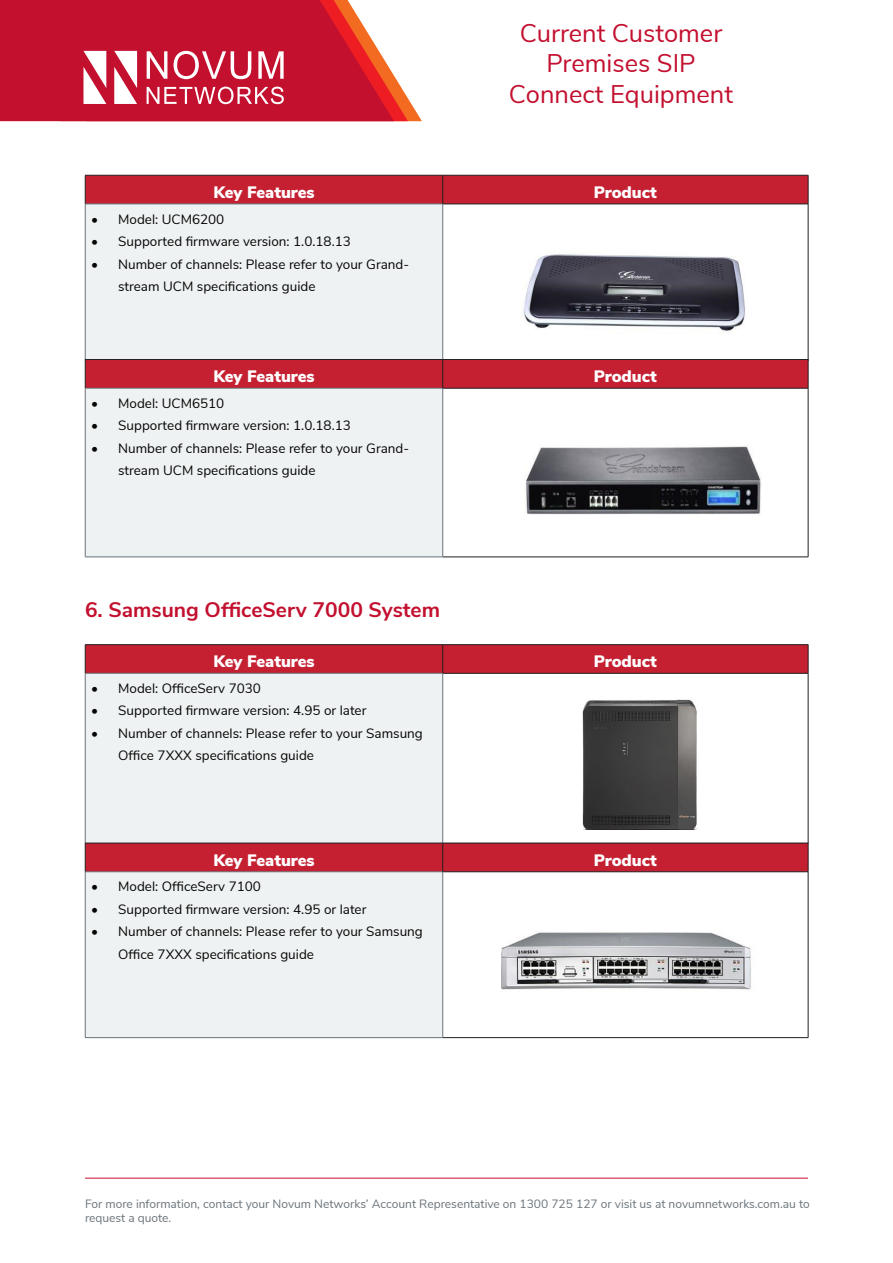
<style>
.page{position:relative;width:893px;height:1263px;background:#fff}
.page>*{position:absolute;margin:0;border:0;box-sizing:border-box;transform-origin:0 0}
.t1{font:25.5px "Nunito Sans";color:#c3102f}
.t2{font:700 21px "Nunito Sans";color:#c3102f}
.t3{font:900 16.5px "Nunito Sans";color:#fff}
.t4{font:13.5px/22.5px "Nunito Sans";color:#040503}
.t5{font:12px/14.4px "Nunito Sans";color:#6a747b}
</style>
<div class="page">
<div style="left:0;top:0;width:60px;height:121px;background:#c3102f"></div>
<hr style="left:85px;top:1178px;width:723px;height:1px;background:#c3102f">
<svg style="left:60px;top:0;width:362px;height:121px"></svg>
<div style="left:85px;top:204px;width:358px;height:157px;background:#eff2f3"></div>
<hr style="left:443px;top:204px;width:365px;height:1px;background:#231f20">
<hr style="left:85px;top:204px;width:358px;height:1px;background:#6a747b">
<hr style="left:85px;top:204px;width:1px;height:156px;background:#6a747b">
<svg style="left:85px;top:175px;width:724px;height:29px;background:#bc2132"></svg>
<hr style="left:808px;top:204px;width:1px;height:156px;background:#231f20">
<hr style="left:442px;top:204px;width:1px;height:156px;background:#6a747b">
<img style="left:523px;top:254px;width:222px;height:77px">
<div style="left:85px;top:388px;width:358px;height:169px;background:#eff2f3"></div>
<hr style="left:443px;top:388px;width:365px;height:1px;background:#231f20">
<hr style="left:85px;top:388px;width:358px;height:1px;background:#6a747b">
<hr style="left:85px;top:388px;width:1px;height:169px;background:#6a747b">
<hr style="left:85px;top:557px;width:358px;height:1px;background:#6a747b">
<svg style="left:85px;top:359px;width:724px;height:29px;background:#bc2031"></svg>
<hr style="left:808px;top:388px;width:1px;height:169px;background:#231f20">
<hr style="left:443px;top:557px;width:365px;height:1px;background:#231f20">
<hr style="left:442px;top:388px;width:1px;height:169px;background:#6a747b">
<img style="left:526px;top:445px;width:235px;height:70px">
<div style="left:85px;top:673px;width:358px;height:170px;background:#eff2f3"></div>
<hr style="left:443px;top:673px;width:365px;height:1px;background:#231f20">
<hr style="left:85px;top:673px;width:358px;height:1px;background:#6a747b">
<hr style="left:85px;top:644px;width:358px;height:1px;background:#231f20">
<hr style="left:85px;top:673px;width:1px;height:170px;background:#6a747b">
<hr style="left:443px;top:644px;width:365px;height:1px;background:#231f20">
<svg style="left:85px;top:645px;width:724px;height:28px;background:#c12032"></svg>
<hr style="left:808px;top:673px;width:1px;height:170px;background:#231f20">
<hr style="left:442px;top:673px;width:1px;height:170px;background:#6a747b">
<img style="left:582px;top:700px;width:116px;height:129px">
<div style="left:85px;top:872px;width:358px;height:165px;background:#eff2f3"></div>
<hr style="left:85px;top:872px;width:1px;height:165px;background:#6a747b">
<hr style="left:85px;top:1037px;width:358px;height:1px;background:#6a747b">
<svg style="left:85px;top:843px;width:724px;height:29px;background:#bc2132"></svg>
<hr style="left:808px;top:872px;width:1px;height:165px;background:#231f20">
<hr style="left:443px;top:1037px;width:365px;height:1px;background:#231f20">
<hr style="left:442px;top:872px;width:1px;height:165px;background:#6a747b">
<img style="left:501px;top:932px;width:250px;height:58px">
<p class="t1" style="left:520px;top:14px;width:204px">Current Customer</p>
<p class="t1" style="left:546px;top:45px;width:151px">Premises SIP</p>
<p class="t1" style="left:509px;top:75px;width:226px">Connect Equipment</p>
<p class="t3" style="left:213px;top:180px;width:103px">Key Features</p>
<p class="t3" style="left:594px;top:180px;width:64px">Product</p>
<p class="t4" style="left:91px;top:207px;width:135px">• Model: UCM6200</p>
<p class="t4" style="left:91px;top:229px;width:261px">• Supported firmware version: 1.0.18.13</p>
<p class="t4" style="left:118px;top:252px;width:292px;text-indent:-27px">• Number of channels: Please refer to your Grand&shy;stream UCM specifications guide</p>
<p class="t3" style="left:213px;top:364px;width:103px">Key Features</p>
<p class="t3" style="left:594px;top:364px;width:64px">Product</p>
<p class="t4" style="left:91px;top:391px;width:135px">• Model: UCM6510</p>
<p class="t4" style="left:91px;top:414px;width:261px">• Supported firmware version: 1.0.18.13</p>
<p class="t4" style="left:118px;top:436px;width:292px;text-indent:-27px">• Number of channels: Please refer to your Grand&shy;stream UCM specifications guide</p>
<p class="t2" style="left:85px;top:594px;width:357px">6. Samsung OfficeServ 7000 System</p>
<p class="t3" style="left:213px;top:649px;width:103px">Key Features</p>
<p class="t3" style="left:594px;top:649px;width:64px">Product</p>
<p class="t4" style="left:91px;top:676px;width:171px">• Model: OfficeServ 7030</p>
<p class="t4" style="left:91px;top:699px;width:277px">• Supported firmware version: 4.95 or later</p>
<p class="t4" style="left:118px;top:721px;width:306px;text-indent:-27px">• Number of channels: Please refer to your Samsung<br>Office 7XXX specifications guide</p>
<p class="t3" style="left:213px;top:848px;width:103px">Key Features</p>
<p class="t3" style="left:594px;top:848px;width:64px">Product</p>
<p class="t4" style="left:91px;top:875px;width:171px">• Model: OfficeServ 7100</p>
<p class="t4" style="left:91px;top:897px;width:277px">• Supported firmware version: 4.95 or later</p>
<p class="t4" style="left:118px;top:920px;width:306px;text-indent:-27px">• Number of channels: Please refer to your Samsung<br>Office 7XXX specifications guide</p>
<p class="t5" style="left:85px;top:1196px;width:726px">For more information, contact your Novum Networks’ Account Representative on 1300 725 127 or visit us at novumnetworks.com.au to request a quote.</p>
</div>
